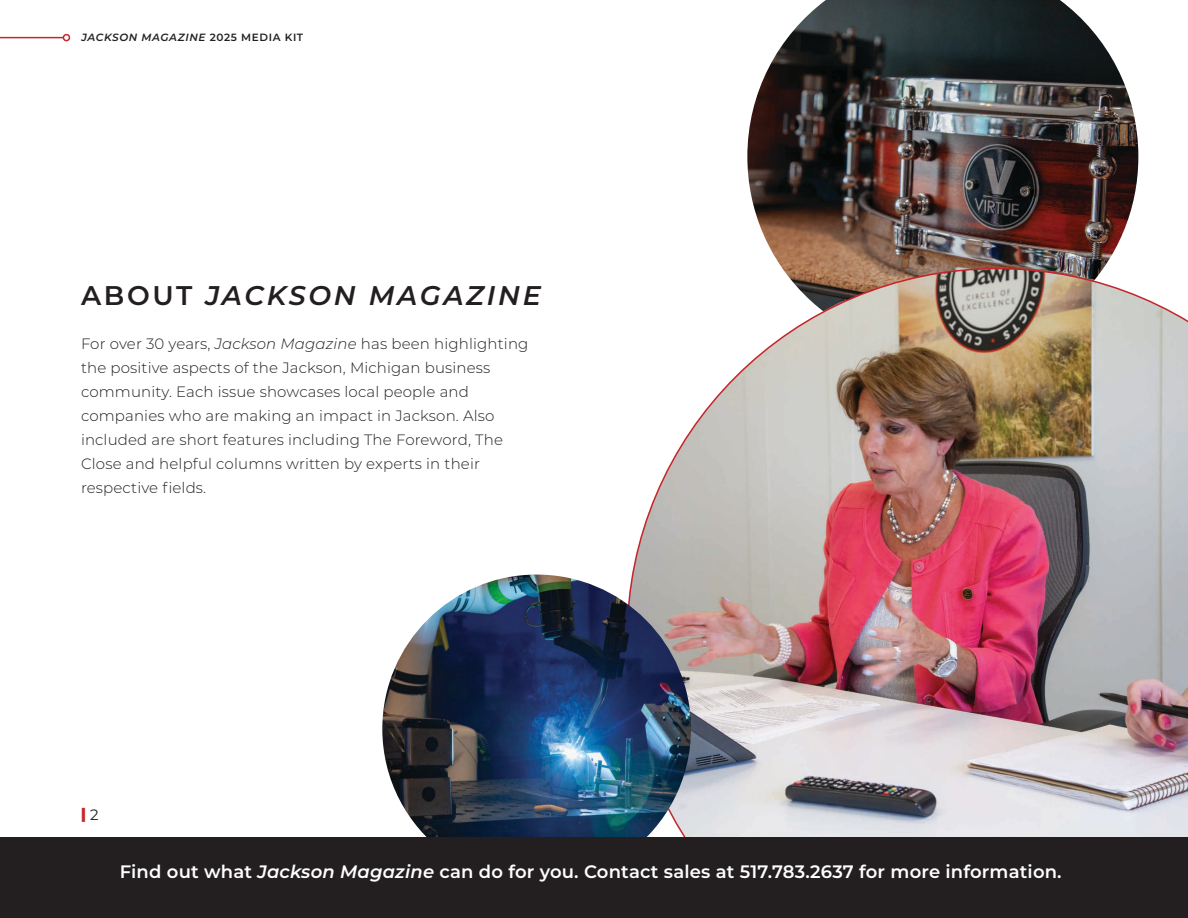
<style>
.page{position:relative;width:1188px;height:918px;background:#fff}
.page>*{position:absolute;margin:0;border:0;box-sizing:border-box;transform-origin:0 0}
.t1{font:italic 600 27px "Montserrat";letter-spacing:.1em;color:#231f20}
.t2{font:600 18px "Montserrat";letter-spacing:.01em;color:#fff}
.t3{font:300 15px/24px "Montserrat";letter-spacing:.01em;color:#231f20}
.t4{font:900 15px "Montserrat";color:#c5262c}
.t5{font:italic 600 10.5px "Montserrat";letter-spacing:.06em;color:#231f20}
.s1{font-style:normal}
.s2{font-style:italic}
.s3{font-weight:400;color:#231f20}
</style>
<div class="page">
<img style="left:747px;top:0;width:391px;height:268px">
<hr style="left:0;top:37px;width:63px;height:1px;background:#c5262c">
<div style="left:63px;top:34px;width:7px;height:7px;border:2px solid #c5262c;border-radius:50%"></div>
<img style="left:631px;top:268px;width:557px;height:569px">
<img style="left:382px;top:575px;width:309px;height:262px">
<div style="left:0;top:837px;width:1188px;height:81px;background:#231f20"></div>
<p class="t5" style="left:81px;top:30px;width:223px">JACKSON MAGAZINE <span class="s1">2025 MEDIA KIT</span></p>
<h1 class="t1" style="left:81px;top:276px;width:461px"><span class="s1">ABOUT</span> JACKSON MAGAZINE</h1>
<p class="t3" style="left:81px;top:331px;width:449px">For over 30 years, <span class="s2">Jackson Magazine</span> has been highlighting the positive aspects of the Jackson, Michigan business community. Each issue showcases local people and companies who are making an impact in Jackson. Also included are short features including The Foreword, The Close and helpful columns written by experts in their respective fields.</p>
<p class="t4" style="left:81px;top:802px;width:19px">| <span class="s3">2</span></p>
<p class="t2" style="left:120px;top:859px;width:943px">Find out what <span class="s2">Jackson Magazine</span> can do for you. Contact sales at 517.783.2637 for more information.</p>
</div>
